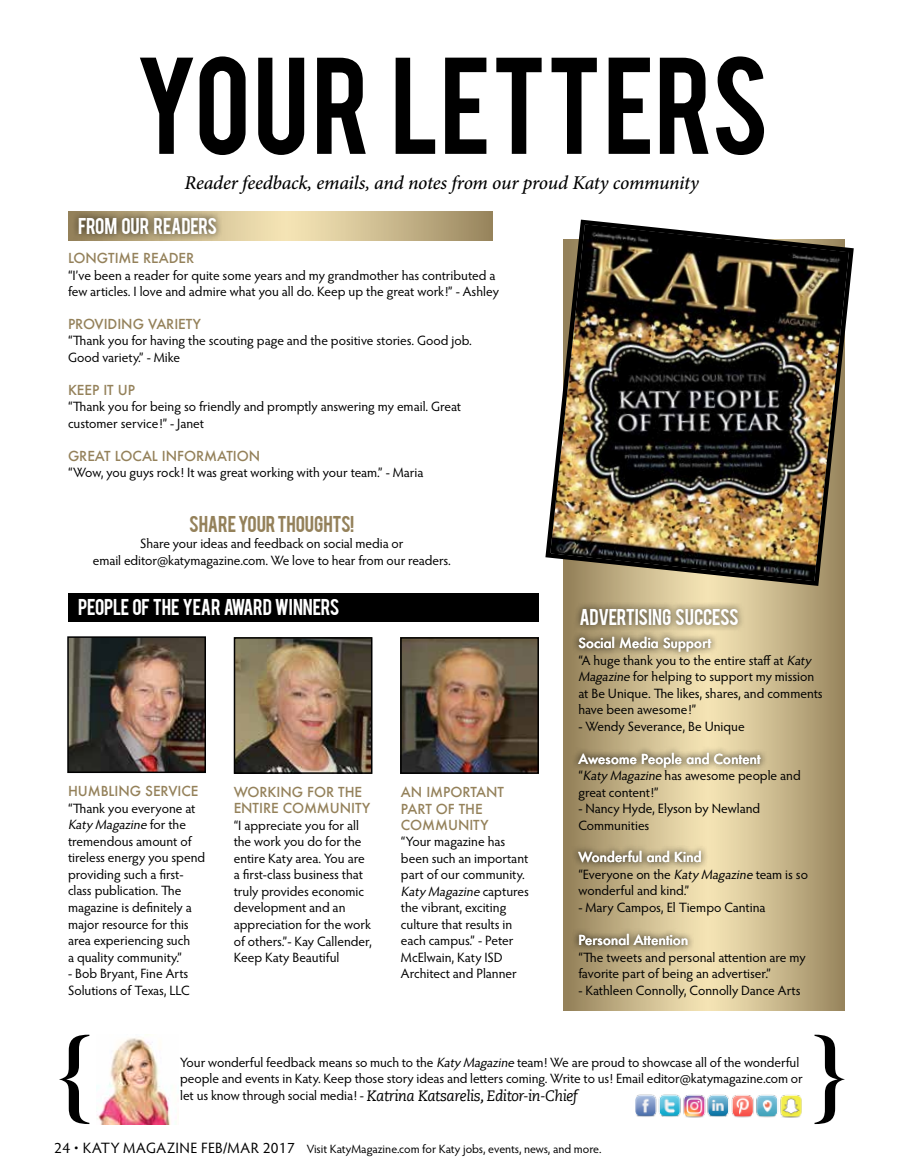
<style>
.page{position:relative;width:905px;height:1175px;background:#fff}
.page>*{position:absolute;margin:0;border:0;box-sizing:border-box;transform-origin:0 0}
.t1{font:108px "Bebas";color:#000}
.t2{font:italic 500 19.5px "Minion Pro";letter-spacing:-.015em;color:#000}
.t3{font:18px "Bebas";letter-spacing:-.01em;color:#fff}
.t4{font:18px "Bebas";letter-spacing:-.01em;color:#94815a}
.t5{font:italic 15px "Caecilia LT Std";letter-spacing:-.03em;color:#000}
.t6{font:13.5px/16.5px "Hypatia Sans Pro";letter-spacing:-.005em;color:#000}
.t7{font:500 13.5px/16.4px "Futura";letter-spacing:-.005em;color:#94815a}
.t8{font:500 13.5px "Futura";letter-spacing:-.005em;color:#fff}
.t9{font:12px "Hypatia Sans Pro";color:#000}
.s1{font-style:italic}
.s2{font-family:"Hypatia Sans Pro";font-style:normal;font-size:13.5px}
.s3{font-size:15px}
</style>
<div class="page">
<svg style="left:563px;top:588px;width:281px;height:422px;background:#baa87e"></svg>
<img style="left:70px;top:639px;width:133px;height:131px">
<div style="left:67px;top:636px;width:139px;height:137px;border:2px solid #000"></div>
<div style="left:68px;top:593px;width:471px;height:29px;background:#000"></div>
<img style="left:96px;top:1034px;width:75px;height:90px">
<img style="left:403px;top:640px;width:133px;height:131px">
<div style="left:400px;top:637px;width:139px;height:137px;border:2px solid #000"></div>
<svg style="left:68px;top:211px;width:424px;height:29px;background:#d0be92"></svg>
<img style="left:545px;top:219px;width:309px;height:369px">
<div style="left:71px;top:210px;width:153px;height:31px;background:#000;opacity:.75"></div>
<div style="left:573px;top:601px;width:172px;height:31px;background:#000;opacity:.75"></div>
<svg style="left:59px;top:1034px;width:30px;height:90px"></svg>
<div style="left:570px;top:629px;width:198px;height:324px;background:#000;opacity:.75"></div>
<svg style="left:814px;top:1034px;width:30px;height:90px"></svg>
<img style="left:237px;top:640px;width:132px;height:131px">
<div style="left:234px;top:637px;width:138px;height:137px;border:2px solid #000"></div>
<img style="left:635px;top:1094px;width:167px;height:24px">
<h1 class="t1" style="left:135px;top:27px;width:635px">YOUR LETTERS</h1>
<h2 class="t2" style="left:184px;top:170px;width:516px">Reader feedback, emails, and notes from our proud Katy community</h2>
<h3 class="t3" style="left:78px;top:212px;width:140px">FROM OUR READERS</h3>
<p class="t7" style="left:68px;top:250px;width:128px">LONGTIME READER</p>
<p class="t6" style="left:68px;top:266px;width:432px">“I’ve been a reader for quite some years and my grandmother has contributed a few articles. I love and admire what you all do. Keep up the great work!” - Ashley</p>
<p class="t7" style="left:68px;top:315px;width:134px">PROVIDING VARIETY</p>
<p class="t6" style="left:68px;top:332px;width:405px">“Thank you for having the scouting page and the positive stories. Good job.<br>Good variety.” - Mike</p>
<p class="t7" style="left:68px;top:381px;width:68px">KEEP IT UP</p>
<p class="t6" style="left:68px;top:398px;width:394px">“Thank you for being so friendly and promptly answering my email. Great customer service!” - Janet</p>
<p class="t7" style="left:68px;top:447px;width:194px">GREAT LOCAL INFORMATION</p>
<p class="t6" style="left:68px;top:464px;width:357px">“Wow, you guys rock! It was great working with your team.” - Maria</p>
<h3 class="t4" style="left:189px;top:511px;width:167px">SHARE YOUR THOUGHTS!</h3>
<p class="t6" style="left:93px;top:535px;width:359px;text-align:center">Share your ideas and feedback on social media or<br>email editor@katymagazine.com. We love to hear from our readers.</p>
<h3 class="t3" style="left:78px;top:594px;width:263px">PEOPLE OF THE YEAR AWARD WINNERS</h3>
<p class="t7" style="left:68px;top:783px;width:132px">HUMBLING SERVICE</p>
<p class="t6" style="left:68px;top:799px;width:139px">“Thank you everyone at<br><span class="s1">Katy Magazine</span> fo r t h e tremendous amount of tireless energy you spend providing such a first&shy;class publication. The magazine is definitely a major resource for this area experiencing such<br>a quality community.”</p>
<p class="t6" style="left:68px;top:964px;width:123px">- Bob Bryant, Fine Arts<br>Solutions of Texas, LLC</p>
<p class="t7" style="left:234px;top:783px;width:138px">WORKING FOR THE<br>ENTIRE COMMUNITY</p>
<p class="t6" style="left:234px;top:816px;width:139px">“I appreciate you for all the work you do for the entire Katy area. You are a first-class business that truly provides economic development and an appreciation for the work of others.”- Kay Callender,<br>Keep Katy Beautiful</p>
<p class="t7" style="left:401px;top:784px;width:105px">AN IMPORTANT<br>PART OF THE<br>COMMUNITY</p>
<p class="t6" style="left:401px;top:833px;width:129px">“Your magazine has been such an important part of our community.<br><span class="s1">Katy Magazine</span> c a p t u r e s the vibrant, exciting culture that results in each campus.” - Peter<br>McElwain, Katy ISD<br>Architect and Planner</p>
<h3 class="t3" style="left:579px;top:603px;width:161px">ADVERTISING SUCCESS</h3>
<p class="t8" style="left:578px;top:634px;width:135px">Social Media Support</p>
<p class="t6" style="left:578px;top:651px;width:246px">“A huge thank you to the entire staff at <span class="s1">Katy Magazine</span> for helping to support my mission at Be Unique. The likes, shares, and comments have been awesome!”</p>
<p class="t6" style="left:578px;top:717px;width:168px">- Wendy Severance, Be Unique</p>
<p class="t8" style="left:578px;top:749px;width:184px">Awesome People and Content</p>
<p class="t6" style="left:578px;top:767px;width:224px">“<span class="s1">Katy Magazine</span> has awesome people and great content!”</p>
<p class="t6" style="left:578px;top:800px;width:183px">- Nancy Hyde, Elyson by Newland<br>Communities</p>
<p class="t8" style="left:578px;top:848px;width:125px">Wonderful and Kind</p>
<p class="t6" style="left:578px;top:865px;width:231px">“Everyone on the <span class="s1">Katy Magazine</span> team is so wonderful and kind.”</p>
<p class="t6" style="left:578px;top:898px;width:189px">- Mary Campos, El Tiempo Cantina</p>
<p class="t8" style="left:578px;top:931px;width:112px">Personal Attention</p>
<p class="t6" style="left:578px;top:948px;width:229px">“The tweets and personal attention are my favorite part of being an advertiser.”</p>
<p class="t6" style="left:578px;top:981px;width:224px">- Kathleen Connolly, Connolly Dance Arts</p>
<p class="t6" style="left:180px;top:1053px;width:624px">Your wonderful feedback means so much to the <span class="s1">Katy Magazine</span> team! We are proud to showcase all of the wonderful people and events in Katy. Keep those story ideas and letters coming. Write to us! Email editor@katymagazine.com or</p>
<p class="t5" style="left:180px;top:1087px;width:399px"><span class="s2">let us know through social media! -</span> Katrina Katsarelis, Editor-in-Chief</p>
<p class="t9" style="left:54px;top:1140px;width:548px"><span class="s3">24 • KATY MAGAZINE FEB/MAR 2017</span> Visit KatyMagazine.com for Katy jobs, events, news, and more.</p>
</div>
